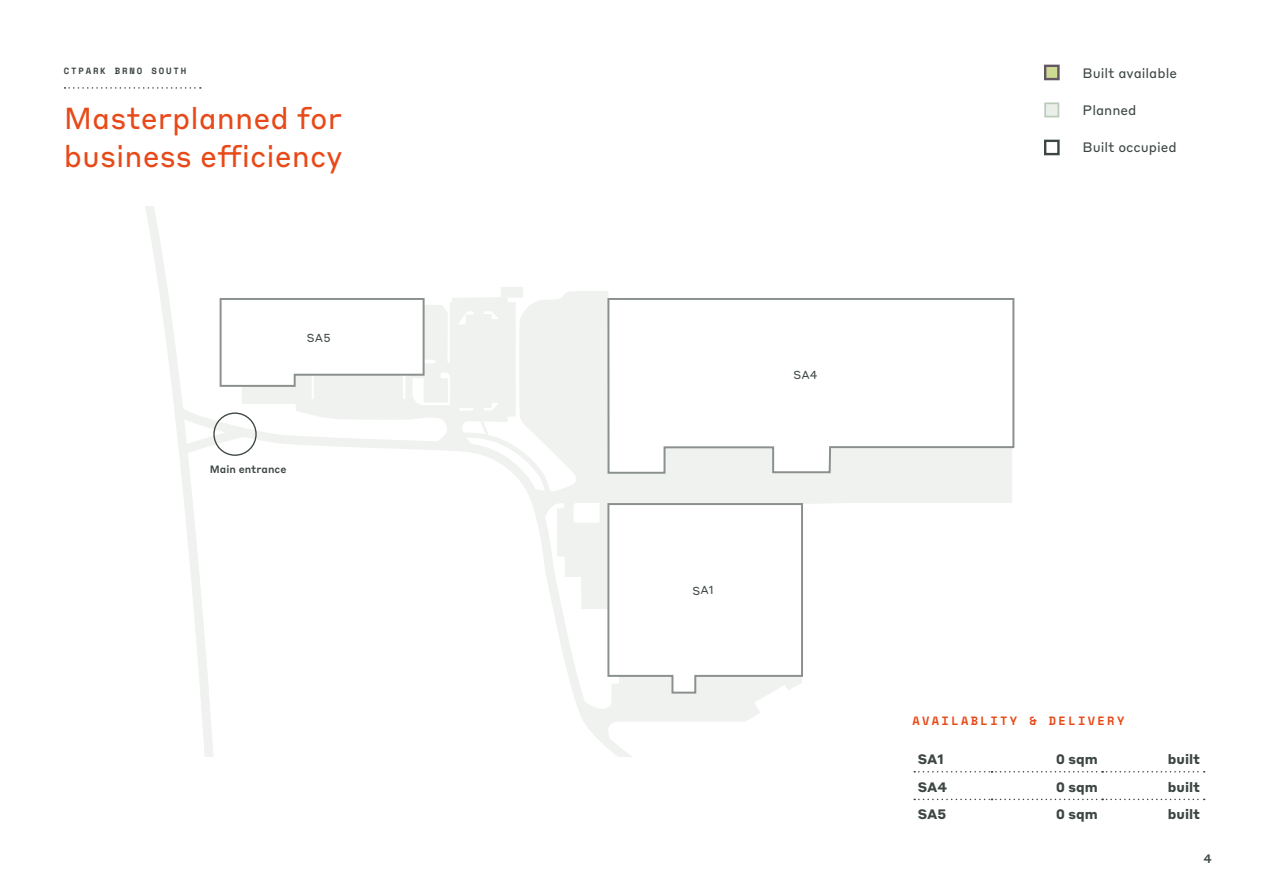
<style>
.page{position:relative;width:1263px;height:893px;background:#fff}
.page>*{position:absolute;margin:0;border:0;box-sizing:border-box;transform-origin:0 0}
.t1{font:30px/37.5px "Styrene B";color:#e84918}
.t2{font:700 13.5px "Styrene B";color:#3c4642}
.t3{font:13.5px "Styrene B";color:#3c4642}
.t4{font:700 12px "Space Mono";letter-spacing:.2em;color:#e84918}
.t5{font:500 12px "Styrene B";color:#3c4642}
.t6{font:500 10.5px "Styrene B";color:#3c4642}
.t7{font:700 9px "Space Mono";letter-spacing:.2em;color:#3c4642}
</style>
<div class="page">
<svg style="left:553px;top:291px;width:459px;height:213px;fill:#eff2ee"></svg>
<svg style="left:530px;top:398px;width:112px;height:359px"></svg>
<svg style="left:145px;top:206px;width:68px;height:551px"></svg>
<svg style="left:606px;top:297px;width:409px;height:178px"></svg>
<svg style="left:65px;top:87px;width:136px;height:2px"></svg>
<div style="left:1044px;top:102px;width:15px;height:15px;background:#eaefea;border:2px solid #bacbb8"></div>
<div style="left:1044px;top:140px;width:16px;height:15px;border:2px solid #3c4642"></div>
<div style="left:1044px;top:65px;width:16px;height:15px;background:#cedb92;border:2px solid #625763"></div>
<svg style="left:914px;top:771px;width:291px;height:1px"></svg>
<svg style="left:914px;top:799px;width:291px;height:1px"></svg>
<svg style="left:794px;top:371px;width:23px;height:8px"></svg>
<svg style="left:172px;top:287px;width:381px;height:211px"></svg>
<svg style="left:582px;top:502px;width:222px;height:239px"></svg>
<p class="t7" style="left:64px;top:64px;width:124px">CTPARK BRNO SOUTH</p>
<h1 class="t1" style="left:64px;top:97px;width:280px">Masterplanned for business efficiency</h1>
<p class="t6" style="left:210px;top:461px;width:78px">Main entrance</p>
<p class="t3" style="left:1082px;top:62px;width:96px">Built available</p>
<p class="t3" style="left:1082px;top:99px;width:55px">Planned</p>
<p class="t3" style="left:1082px;top:136px;width:96px">Built occupied</p>
<p class="t4" style="left:912px;top:711px;width:213px">AVAILABLITY &amp; DELIVERY</p>
<p class="t2" style="left:918px;top:748px;width:28px">SA1</p>
<p class="t2" style="left:1056px;top:748px;width:44px">0 sqm</p>
<p class="t2" style="left:1168px;top:748px;width:34px">built</p>
<p class="t2" style="left:918px;top:775px;width:31px">SA4</p>
<p class="t2" style="left:1056px;top:775px;width:44px">0 sqm</p>
<p class="t2" style="left:1168px;top:775px;width:34px">built</p>
<p class="t2" style="left:918px;top:803px;width:30px">SA5</p>
<p class="t2" style="left:1056px;top:803px;width:44px">0 sqm</p>
<p class="t2" style="left:1168px;top:803px;width:34px">built</p>
<p class="t5" style="left:1203px;top:848px;width:10px">4</p>
</div>
